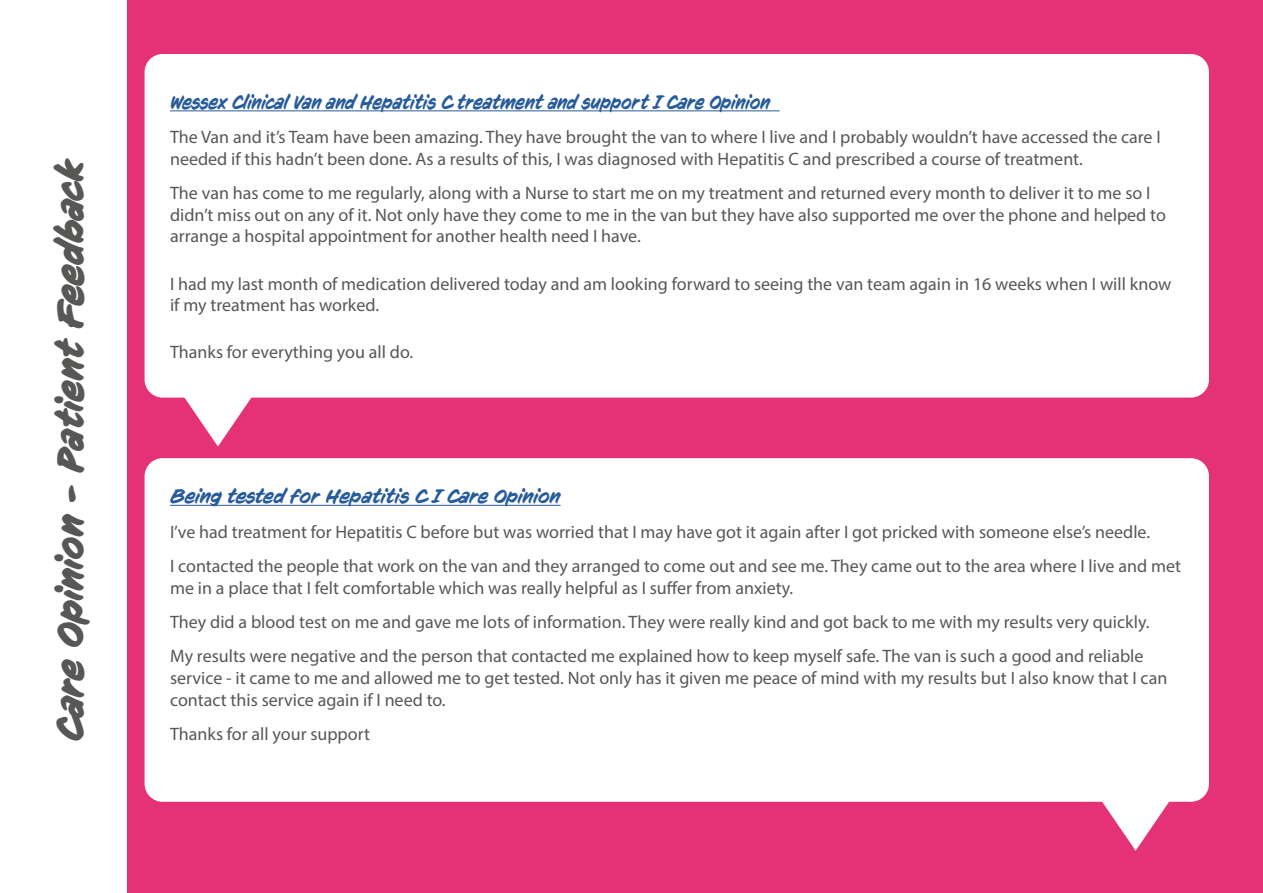
<style>
.page{position:relative;width:1263px;height:893px;background:#fff}
.page>*{position:absolute;margin:0;border:0;box-sizing:border-box;transform-origin:0 0}
.t1{font:italic 700 36px "CC Sign Language";color:#575756}
.t2{font:italic 19.5px "CC Sign Language";color:#275b9b;scale:.91 1}
.t3{font:italic 19.5px "CC Sign Language";color:#275b9b}
.t4{font:18px/21.6px "Myriad Pro";color:#575756}
</style>
<div class="page">
<div style="left:128px;top:0;width:1135px;height:893px;background:#e53277"></div>
<div style="left:145px;top:54px;width:1064px;height:344px;background:#fff;border-radius:18px"></div>
<hr style="left:170px;top:110px;width:610px;height:1px;background:#275b9b">
<div style="left:145px;top:458px;width:1064px;height:344px;background:#fff;border-radius:18px"></div>
<hr style="left:170px;top:505px;width:390px;height:1px;background:#275b9b">
<svg style="left:176px;top:397px;width:83px;height:49px"></svg>
<svg style="left:1094px;top:801px;width:83px;height:50px"></svg>
<h1 class="t1" style="left:49px;top:742px;width:590px;rotate:-90deg">Care Opinion - Patient Feedback</h1>
<p class="t2" style="left:170px;top:91px;width:661px">Wessex Clinical Van and Hepatitis C treatment and support | Care Opinion</p>
<p class="t4" style="left:170px;top:126px;width:992px">The Van and it’s Team have been amazing. They have brought the van to where I live and I probably wouldn’t have accessed the care I needed if this hadn’t been done. As a results of this, I was diagnosed with Hepatitis C and prescribed a course of treatment.</p>
<p class="t4" style="left:170px;top:182px;width:997px">The van has come to me regularly, along with a Nurse to start me on my treatment and returned every month to deliver it to me so I didn’t miss out on any of it. Not only have they come to me in the van but they have also supported me over the phone and helped to arrange a hospital appointment for another health need I have.</p>
<p class="t4" style="left:170px;top:272px;width:1003px">I had my last month of medication delivered today and am looking forward to seeing the van team again in 16 weeks when I will know if my treatment has worked.</p>
<p class="t4" style="left:170px;top:341px;width:245px">Thanks for everything you all do.</p>
<p class="t3" style="left:170px;top:486px;width:392px">Being tested for Hepatitis C | Care Opinion</p>
<p class="t4" style="left:170px;top:514px;width:1012px;line-height:34.3px">I’ve had treatment for Hepatitis C before but was worried that I may have got it again after I got pricked with someone else’s needle.<br>I contacted the people that work on the van and they arranged to come out and see me. They came out to the area where I live and met</p>
<p class="t4" style="left:170px;top:570px;width:981px;line-height:34.3px">me in a place that I felt comfortable which was really helpful as I suffer from anxiety.<br>They did a blood test on me and gave me lots of information. They were really kind and got back to me with my results very quickly.<br>My results were negative and the person that contacted me explained how to keep myself safe. The van is such a good and reliable</p>
<p class="t4" style="left:170px;top:667px;width:999px">service - it came to me and allowed me to get tested. Not only has it given me peace of mind with my results but I also know that I can contact this service again if I need to.</p>
<p class="t4" style="left:170px;top:723px;width:201px">Thanks for all your support</p>
</div>
